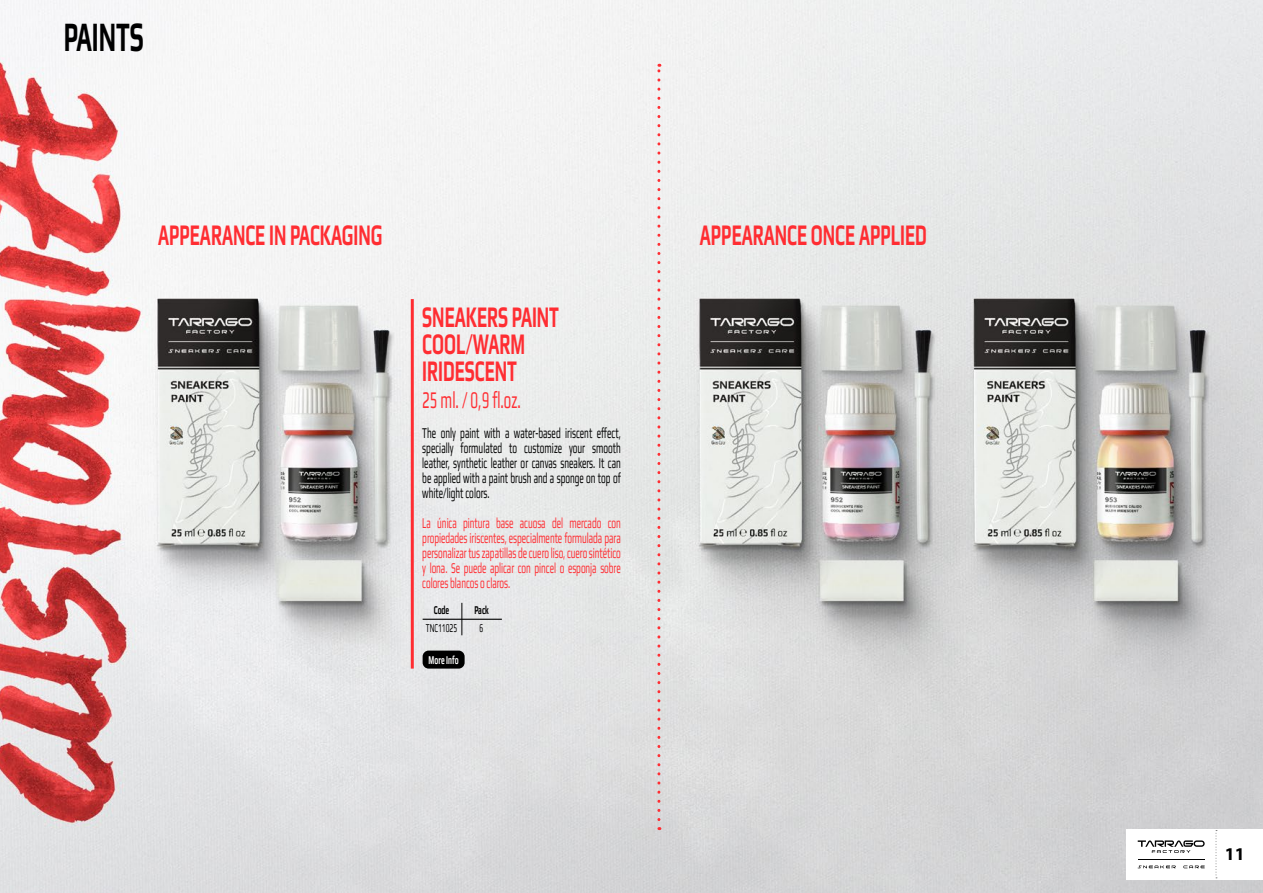
<style>
.page{position:relative;width:1263px;height:893px;background:#fff}
.page>*{position:absolute;margin:0;border:0;box-sizing:border-box;transform-origin:0 0}
.t1{font:700 42px "Play";color:#000;scale:.55 1}
.t2{font:700 30px/27px "Play";color:#ff2d32;scale:.55 1}
.t3{font:24px "Play";color:#ff2d32;scale:.55 1}
.t4{font:700 18px "Myriad Pro";color:#000}
.t5{font:15px/15px "Play";letter-spacing:-.005em;color:#ff2d32;text-align:justify;scale:.55 1}
.t6{font:15px/15px "Play";color:#000;text-align:justify;scale:.55 1}
.t7{font:12px "Play";color:#000;scale:.55 1}
.t8{font:700 12px "Play";color:#000;scale:.55 1}
.t9{font:700 12px "Play";color:#fff;scale:.55 1}
</style>
<div class="page">
<img style="left:0;top:0;width:1263px;height:893px">
<svg style="left:657px;top:64px;width:3px;height:756px;background:#ecbcbd"></svg>
<hr style="left:411px;top:299px;width:3px;height:370px;background:#ff2d32">
<hr style="left:423px;top:619px;width:79px;height:1px;background:#000">
<hr style="left:462px;top:603px;width:1px;height:32px;background:#000">
<div style="left:423px;top:651px;width:42px;height:18px;background:#000;border-radius:6px"></div>
<div style="left:1126px;top:829px;width:137px;height:50px;background:#fff"></div>
<svg style="left:1215px;top:830px;width:2px;height:48px"></svg>
<svg style="left:1138px;top:865px;width:38px;height:3px"></svg>
<svg style="left:1183px;top:865px;width:22px;height:3px"></svg>
<hr style="left:1138px;top:859px;width:67px;height:1px;background:#000">
<svg style="left:1138px;top:840px;width:67px;height:13px"></svg>
<h1 class="t1" style="left:64px;top:12px;width:147px">PAINTS</h1>
<h2 class="t2" style="left:158px;top:220px;width:409px">APPEARANCE IN PACKAGING</h2>
<h2 class="t2" style="left:700px;top:220px;width:414px">APPEARANCE ONCE APPLIED</h2>
<h2 class="t2" style="left:422px;top:303px;width:250px">SNEAKERS PAINT<br>COOL/WARM<br>IRIDESCENT</h2>
<h3 class="t3" style="left:422px;top:386px;width:181px">25 ml. / 0,9 fl.oz.</h3>
<p class="t6" style="left:422px;top:425px;width:362px">The only paint with a water-based iriscent effect, specially formulated to customize your smooth leather, synthetic leather or canvas sneakers. It can be applied with a paint brush and a sponge on top of white/light colors.</p>
<p class="t5" style="left:422px;top:515px;width:362px">La única pintura base acuosa del mercado con propiedades iriscentes, especialmente formulada para personalizar tus zapatillas de cuero liso, cuero sintético y lona. Se puede aplicar con pincel o esponja sobre colores blancos o claros.</p>
<p class="t8" style="left:434px;top:603px;width:30px">Code</p>
<p class="t8" style="left:474px;top:603px;width:28px">Pack</p>
<p class="t7" style="left:426px;top:621px;width:59px">TNC11025</p>
<p class="t7" style="left:480px;top:621px;width:8px">6</p>
<p class="t9" style="left:429px;top:652px;width:56px">More Info</p>
<p class="t4" style="left:1225px;top:843px;width:21px">11</p>
</div>
